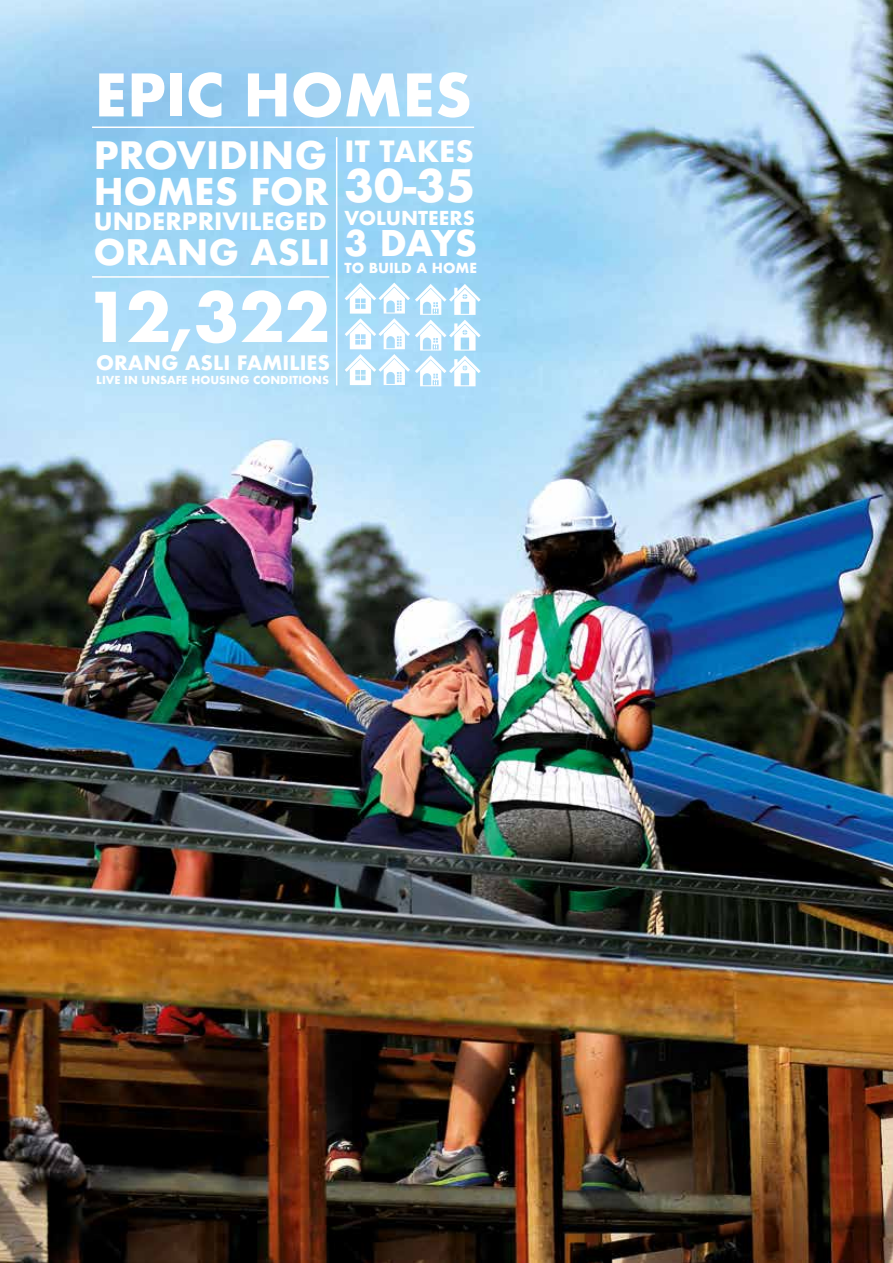
<style>
.page{position:relative;width:893px;height:1263px;background:#fff}
.page>*{position:absolute;margin:0;border:0;box-sizing:border-box;transform-origin:0 0}
.t1{font:700 66.75px "Futura";color:#fff}
.t2{font:700 57px "Futura";color:#fff}
.t3{font:700 43.5px "Futura";color:#fff}
.t4{font:700 36.75px "Futura";color:#fff}
.t5{font:700 36px "Futura";color:#fff}
.t6{font:700 34.5px "Futura";color:#fff}
.t7{font:700 34.2px "Futura";color:#fff}
.t8{font:700 28.5px "Futura";color:#fff}
.t9{font:700 23.25px "Futura";color:#fff}
.t10{font:700 19.35px "Futura";color:#fff}
.t11{font:700 18.75px "Futura";color:#fff}
.t12{font:700 13.5px "Futura";color:#fff}
.t13{font:700 10.8px "Futura";color:#fff}
</style>
<div class="page">
<img style="left:1px;top:0;width:892px;height:1263px">
<svg style="left:345px;top:283px;width:136px;height:103px"></svg>
<hr style="left:92px;top:276px;width:237px;height:2px;background:#fff">
<hr style="left:336px;top:137px;width:1px;height:248px;background:#fff">
<hr style="left:92px;top:126px;width:382px;height:2px;background:#fff">
<h2 class="t2" style="left:95px;top:54px;width:379px">EPIC HOMES</h2>
<h3 class="t4" style="left:94px;top:128px;width:235px">PROVIDING</h3>
<h3 class="t5" style="left:94px;top:165px;width:237px">HOMES FOR</h3>
<h3 class="t9" style="left:94px;top:205px;width:234px">UNDERPRIVILEGED</h3>
<h3 class="t7" style="left:94px;top:227px;width:238px">ORANG ASLI</h3>
<h1 class="t1" style="left:85px;top:269px;width:247px">12,322</h1>
<h3 class="t10" style="left:96px;top:349px;width:235px">ORANG ASLI FAMILIES</h3>
<p class="t13" style="left:96px;top:372px;width:234px">LIVE IN UNSAFE HOUSING CONDITIONS</p>
<h3 class="t8" style="left:345px;top:130px;width:131px">IT TAKES</h3>
<h3 class="t3" style="left:345px;top:154px;width:132px">30-35</h3>
<h3 class="t11" style="left:345px;top:204px;width:132px">VOLUNTEERS</h3>
<h3 class="t6" style="left:345px;top:218px;width:134px">3 DAYS</h3>
<p class="t12" style="left:345px;top:258px;width:134px">TO BUILD A HOME</p>
</div>
